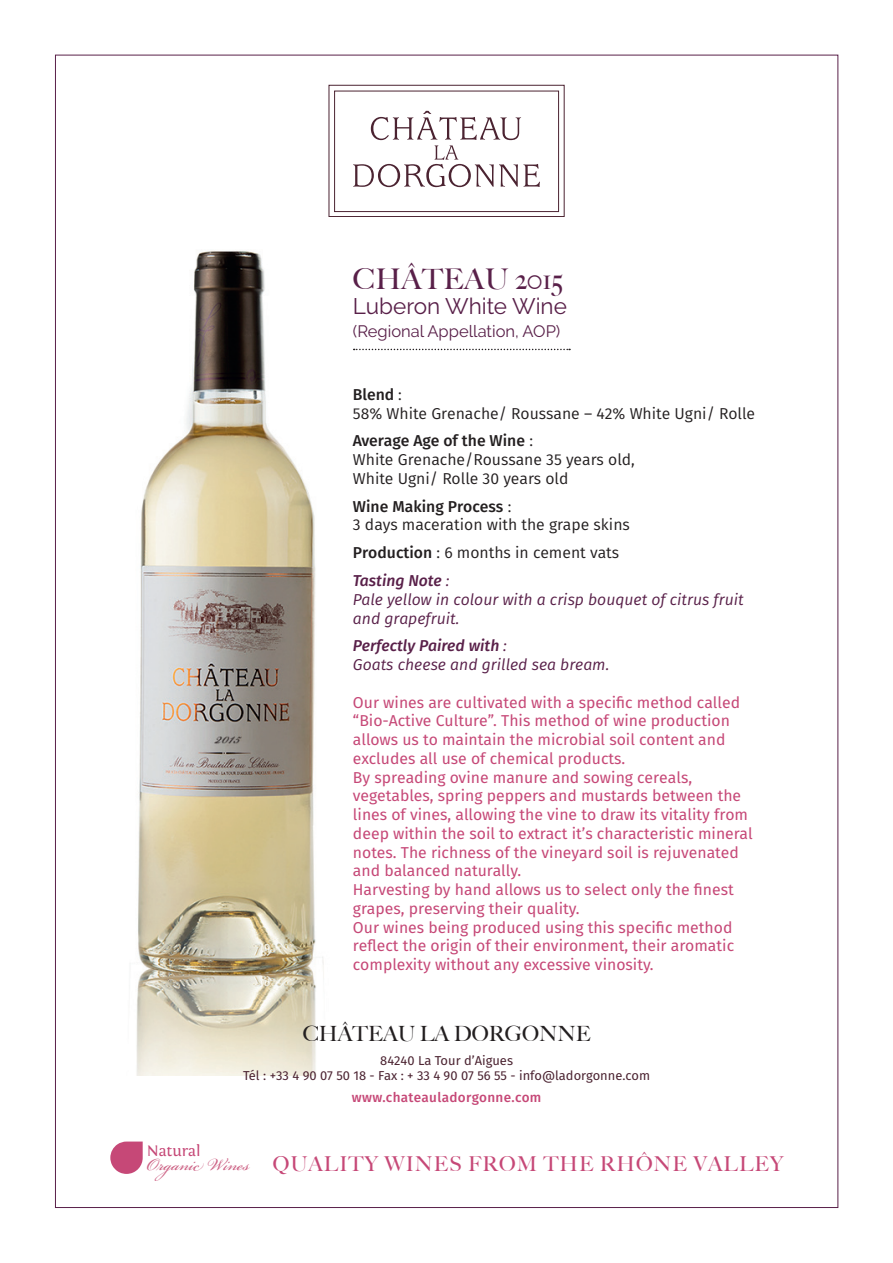
<style>
.page{position:relative;width:893px;height:1263px;background:#fff}
.page>*{position:absolute;margin:0;border:0;box-sizing:border-box;transform-origin:0 0}
.t1{font:500 28.5px "Big Caslon";letter-spacing:.015em;color:#592049}
.t2{font:27.15px "Bickham Script Pro";color:#cc6184}
.t3{font:22.5px "Raleway";color:#592049}
.t4{font:500 21px "Big Caslon";color:#231f20}
.t5{font:500 20.4px "Big Caslon";letter-spacing:.05em;color:#c64877}
.t6{font:16.5px "Raleway";color:#592049}
.t7{font:15.9px "Fontin";color:#c64877}
.t8{font:15.75px/18.8px "Fira Sans";color:#c64877}
.t9{font:15.75px/18.8px "Fira Sans";color:#231f20}
.t10{font:italic 15.75px/18.8px "Fira Sans";color:#592049}
.t11{font:500 15.75px "Fira Sans";color:#231f20}
.t12{font:italic 500 15.75px "Fira Sans";color:#592049}
.t13{font:500 13.5px "Fira Sans";letter-spacing:.025em;color:#c64877}
.t14{font:12.9px "Fira Sans";color:#4b2331}
.s1{font-weight:500}
.s2{font-weight:400}
</style>
<div class="page">
<img style="left:136px;top:251px;width:188px;height:825px">
<svg style="left:354px;top:349px;width:216px;height:1px"></svg>
<div style="left:329px;top:85px;width:235px;height:132px;background:linear-gradient(to bottom,#fcfbfb,#fbfbfb)"></div>
<div style="left:329px;top:85px;width:235px;height:132px;border:1px solid #4b2331"></div>
<div style="left:334px;top:91px;width:225px;height:121px;background:#fff;border:1px solid #4b2331"></div>
<svg style="left:353px;top:111px;width:187px;height:76px"></svg>
<svg style="left:110px;top:1141px;width:33px;height:33px"></svg>
<p class="t1" style="left:353px;top:262px;width:211px">CHÂTEAU 2015</p>
<p class="t3" style="left:353px;top:293px;width:215px">Luberon White Wine</p>
<p class="t6" style="left:353px;top:322px;width:209px">(Regional Appellation, AOP)</p>
<p class="t9" style="left:353px;top:385px;width:404px"><span class="s1">Blend</span> :<br>58% White Grenache/ Roussane – 42% White Ugni/ Rolle</p>
<p class="t11" style="left:353px;top:428px;width:182px">Average Age of the Wine <span class="s2">:</span></p>
<p class="t9" style="left:353px;top:450px;width:283px">White Grenache/Roussane 35 years old,<br>White Ugni/ Rolle 30 years old</p>
<p class="t9" style="left:353px;top:496px;width:278px"><span class="s1">Wine Making Process</span> :<br>3 days maceration with the grape skins</p>
<p class="t9" style="left:353px;top:543px;width:268px"><span class="s1">Production</span> : 6 months in cement vats</p>
<p class="t12" style="left:353px;top:568px;width:98px">Tasting Note <span class="s2">:</span></p>
<p class="t10" style="left:353px;top:589px;width:392px">Pale yellow in colour with a crisp bouquet of citrus fruit and grapefruit.</p>
<p class="t10" style="left:353px;top:636px;width:258px"><span class="s1">Perfectly Paired with</span> :<br>Goats cheese and grilled sea bream.</p>
<p class="t8" style="left:353px;top:692px;width:389px">Our wines are cultivated with a specific method called “Bio-Active Culture”. This method of wine production allows us to maintain the microbial soil content and excludes all use of chemical products.</p>
<p class="t8" style="left:353px;top:767px;width:401px">By spreading ovine manure and sowing cereals, vegetables, spring peppers and mustards between the lines of vines, allowing the vine to draw its vitality from deep within the soil to extract it’s characteristic mineral notes. The richness of the vineyard soil is rejuvenated and balanced naturally.</p>
<p class="t8" style="left:353px;top:880px;width:382px">Harvesting by hand allows us to select only the finest grapes, preserving their quality.</p>
<p class="t8" style="left:353px;top:917px;width:383px;text-align:justify">Our wines being produced using this specific method reflect the origin of their environment, their aromatic complexity without any excessive vinosity.</p>
<p class="t4" style="left:303px;top:1021px;width:289px">CHÂTEAU LA DORGONNE</p>
<p class="t14" style="left:380px;top:1050px;width:134px">84240 La Tour d’Aigues</p>
<p class="t14" style="left:243px;top:1065px;width:408px">Tél : +33 4 90 07 50 18 - Fax : + 33 4 90 07 56 55 - info@ladorgonne.com</p>
<p class="t13" style="left:352px;top:1086px;width:191px">www.chateauladorgonne.com</p>
<p class="t7" style="left:147px;top:1142px;width:55px">Natural</p>
<p class="t2" style="left:147px;top:1145px;width:104px">Organic Wines</p>
<p class="t5" style="left:273px;top:1152px;width:512px">QUALITY WINES FROM THE RHÔNE VALLEY</p>
</div>
